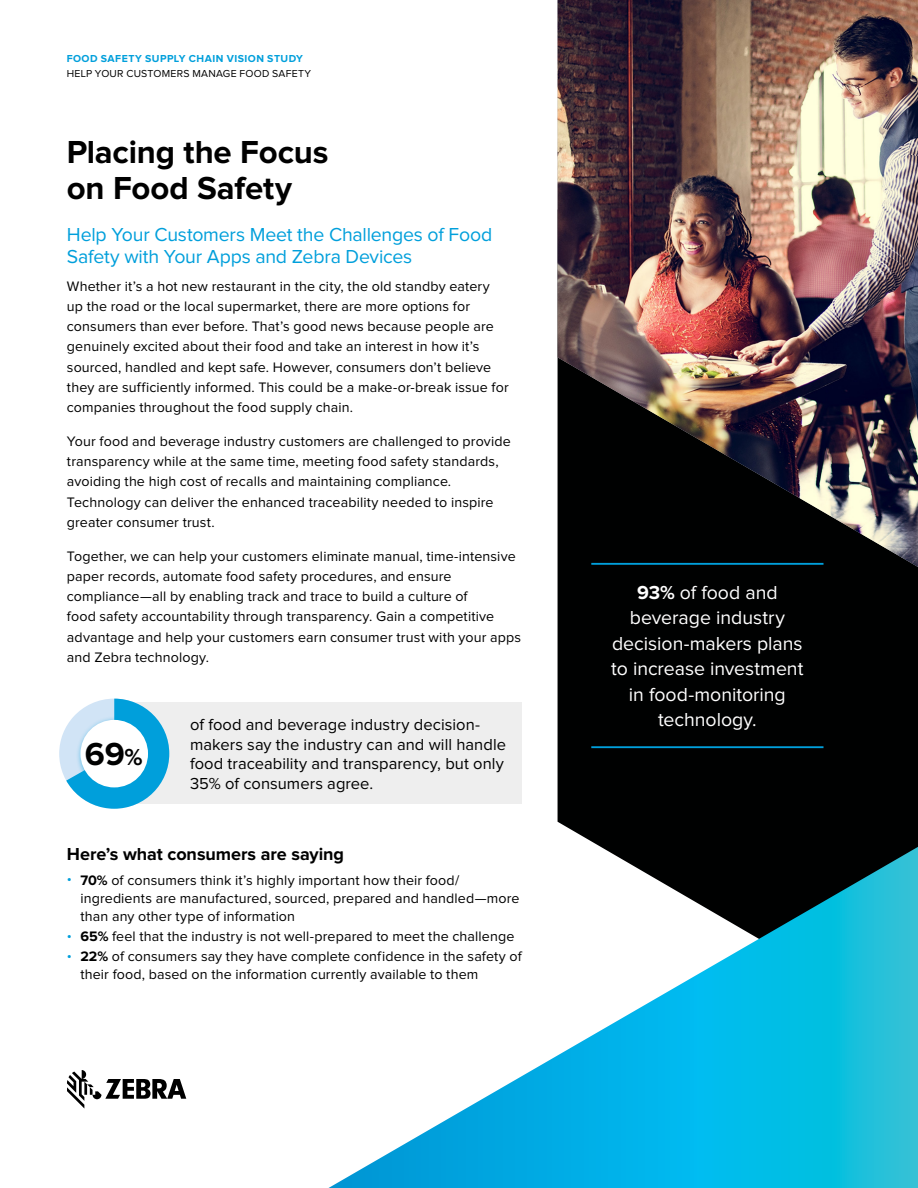
<style>
.page{position:relative;width:918px;height:1188px;background:#fff}
.page>*{position:absolute;margin:0;border:0;box-sizing:border-box;transform-origin:0 0}
.t1{font:700 33px/36px "Proxima Nova";letter-spacing:-.005em;color:#000}
.t2{font:700 33px "Proxima Nova";color:#000101}
.t3{font:19.5px/25.5px "Proxima Nova";color:#fff;text-align:center}
.t4{font:19.5px/21.8px "Proxima Nova";letter-spacing:-.01em;color:#009fdb}
.t5{font:700 18px "Proxima Nova";color:#000}
.t6{font:16.5px/19.5px "Proxima Nova";letter-spacing:.005em;color:#000}
.t7{font:14.25px/20.2px "Proxima Nova";letter-spacing:.01em;color:#000}
.t8{font:10.5px "Proxima Nova";letter-spacing:.025em;color:#000}
.t9{font:700 10.5px "Proxima Nova";letter-spacing:.045em;color:#009fdb}
.s1{font-size:24px}
.s2{color:#009fdb}
.s3{font-weight:700}
</style>
<div class="page">
<div style="left:123px;top:702px;width:399px;height:102px;background:#eee"></div>
<svg style="left:59px;top:699px;width:110px;height:110px"></svg>
<div style="left:76px;top:716px;width:80px;height:79px;background:#009fdb;opacity:.75"></div>
<div style="left:80px;top:720px;width:68px;height:67px;background:#fff;border-radius:50%"></div>
<div style="left:558px;top:567px;width:360px;height:280px;background:#000101"></div>
<img style="left:558px;top:0;width:360px;height:567px">
<svg style="left:329px;top:847px;width:589px;height:341px"></svg>
<hr style="left:591px;top:563px;width:233px;height:2px;background:#009fdb">
<hr style="left:591px;top:746px;width:233px;height:2px;background:#009fdb">
<svg style="left:67px;top:1070px;width:119px;height:39px"></svg>
<p class="t9" style="left:67px;top:53px;width:238px">FOOD SAFETY SUPPLY CHAIN VISION STUDY</p>
<p class="t8" style="left:67px;top:68px;width:246px">HELP YOUR CUSTOMERS MANAGE FOOD SAFETY</p>
<h1 class="t1" style="left:67px;top:134px;width:263px">Placing the Focus on Food Safety</h1>
<h2 class="t4" style="left:67px;top:225px;width:427px">Help Your Customers Meet the Challenges of Food<br>Safety with Your Apps and Zebra Devices</h2>
<p class="t7" style="left:67px;top:276px;width:443px">Whether it’s a hot new restaurant in the city, the old standby eatery up the road or the local supermarket, there are more options for consumers than ever before. That’s good news because people are genuinely excited about their food and take an interest in how it’s sourced, handled and kept safe. However, consumers don’t believe they are sufficiently informed. This could be a make-or-break issue for companies throughout the food supply chain.</p>
<p class="t7" style="left:67px;top:432px;width:445px">Your food and beverage industry customers are challenged to provide transparency while at the same time, meeting food safety standards, avoiding the high cost of recalls and maintaining compliance.<br>Technology can deliver the enhanced traceability needed to inspire greater consumer trust.</p>
<p class="t7" style="left:67px;top:546px;width:456px">Together, we can help your customers eliminate manual, time-intensive paper records, automate food safety procedures, and ensure compliance—all by enabling track and trace to build a culture of<br>food safety accountability through transparency. Gain a competitive advantage and help your customers earn consumer trust with your apps and Zebra technology.</p>
<h1 class="t2" style="left:85px;top:735px;width:59px">69<span class="s1">%</span></h1>
<p class="t6" style="left:190px;top:716px;width:317px">of food and beverage industry decision&shy;makers say the industry can and will handle food traceability and transparency, but only 35% of consumers agree.</p>
<p class="t5" style="left:67px;top:843px;width:279px">Here’s what consumers are saying</p>
<p class="t7" style="left:80px;top:871px;width:441px;line-height:18px;text-indent:-13px"><span class="s2">•</span> <span class="s3">70%</span> of consumers think it’s highly important how their food/ ingredients are manufactured, sourced, prepared and handled—more than any other type of information</p>
<p class="t7" style="left:67px;top:927px;width:449px"><span class="s2">•</span> <span class="s3">65%</span> feel that the industry is not well-prepared to meet the challenge</p>
<p class="t7" style="left:80px;top:948px;width:443px;line-height:18px;text-indent:-13px"><span class="s2">•</span> <span class="s3">22%</span> of consumers say they have complete confidence in the safety of their food, based on the information currently available to them</p>
<h2 class="t3" style="left:611px;top:580px;width:194px"><span class="s3">93%</span> of food and beverage industry decision-makers plans to increase investment in food-monitoring technology.</h2>
</div>
